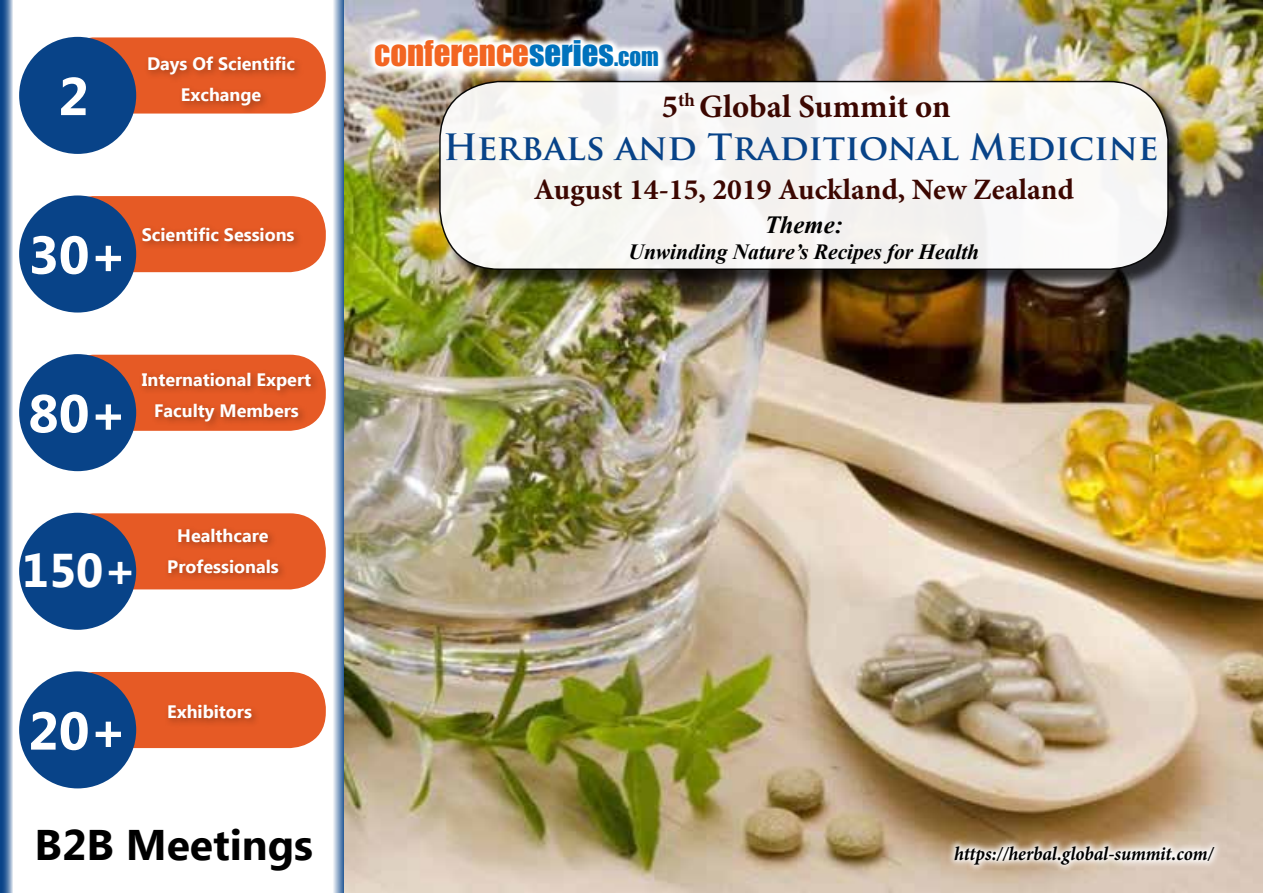
<style>
.page{position:relative;width:1263px;height:893px;background:#fff}
.page>*{position:absolute;margin:0;border:0;box-sizing:border-box;transform-origin:0 0}
.t1{font:700 53.25px "Ebrima";color:#fff}
.t2{font:700 47.25px "Ebrima";color:#fff}
.t3{font:700 42.75px "Ebrima";color:#000}
.t4{font:700 35.4px "Trajan Pro";color:#084388}
.t5{font:32.7px "Impact";color:#f26522}
.t6{font:700 32.55px "Minion Pro";color:#3c0701}
.t7{font:700 29.55px "Minion Pro";color:#3c0701}
.t8{font:italic 700 24.6px "Times New Roman";color:#000}
.t9{font:italic 700 21.6px "Times New Roman";letter-spacing:-.005em;color:#000}
.t10{font:italic 700 19.5px "Minion Pro";letter-spacing:-.005em;color:#000;scale:.95 1}
.t11{font:700 18px/30.9px "Ebrima";color:#fff;text-align:center}
.s1{color:#0072bc}
.s2{font-size:22.95px;color:#0072bc}
</style>
<div class="page">
<svg style="left:333px;top:0;width:12px;height:893px;background:#8da8c8"></svg>
<div style="left:58px;top:37px;width:268px;height:77px;background:#e65a25;border-radius:36px"></div>
<div style="left:19px;top:37px;width:117px;height:117px;background:#084388;border-radius:50%"></div>
<div style="left:144px;top:53px;width:160px;height:62px;background:#000;opacity:.3"></div>
<div style="left:58px;top:196px;width:268px;height:76px;background:#e65a25;border-radius:36px"></div>
<div style="left:19px;top:195px;width:117px;height:118px;background:#084388;border-radius:50%"></div>
<div style="left:138px;top:224px;width:165px;height:27px;background:#000;opacity:.3"></div>
<div style="left:58px;top:355px;width:268px;height:76px;background:#e65a25;border-radius:36px"></div>
<div style="left:19px;top:354px;width:117px;height:117px;background:#084388;border-radius:50%"></div>
<div style="left:138px;top:369px;width:182px;height:61px;background:#000;opacity:.3"></div>
<div style="left:58px;top:513px;width:268px;height:76px;background:#e65a25;border-radius:36px"></div>
<div style="left:19px;top:513px;width:117px;height:117px;background:#084388;border-radius:50%"></div>
<div style="left:164px;top:525px;width:124px;height:57px;background:#000;opacity:.3"></div>
<div style="left:58px;top:672px;width:268px;height:76px;background:#e65a25;border-radius:36px"></div>
<div style="left:19px;top:671px;width:117px;height:117px;background:#084388;border-radius:50%"></div>
<div style="left:164px;top:701px;width:97px;height:27px;background:#000;opacity:.3"></div>
<svg style="left:0;top:0;width:13px;height:893px;background:#517aab"></svg>
<img style="left:345px;top:0;width:918px;height:893px">
<div style="left:378px;top:44px;width:301px;height:43px;background:#fff;opacity:.75"></div>
<img style="left:366px;top:32px;width:301px;height:44px">
<svg style="left:946px;top:837px;width:277px;height:36px"></svg>
<div style="left:441px;top:83px;width:746px;height:206px;background:#000;opacity:.75"></div>
<div style="left:440px;top:82px;width:728px;height:187px;background:#f8f8f5;border-radius:60px"></div>
<div style="left:439px;top:81px;width:730px;height:189px;border:2px solid #000;border-radius:60px"></div>
<h1 class="t1" style="left:58px;top:57px;width:32px">2</h1>
<p class="t11" style="left:147px;top:49px;width:150px">Days Of Scientific<br>Exchange</p>
<h1 class="t1" style="left:28px;top:215px;width:100px">30+</h1>
<p class="t11" style="left:142px;top:220px;width:154px">Scientific Sessions</p>
<h1 class="t1" style="left:28px;top:374px;width:100px">80+</h1>
<p class="t11" style="left:142px;top:365px;width:171px">International Expert<br>Faculty Members</p>
<h2 class="t2" style="left:22px;top:535px;width:116px">150+</h2>
<p class="t11" style="left:167px;top:521px;width:113px">Healthcare<br>Professionals</p>
<h1 class="t1" style="left:28px;top:691px;width:100px">20+</h1>
<p class="t11" style="left:167px;top:697px;width:86px">Exhibitors</p>
<h3 class="t3" style="left:35px;top:813px;width:280px">B2B Meetings</h3>
<h3 class="t5" style="left:374px;top:28px;width:286px">CONFERENCE<span class="s1">SERIES</span><span class="s2">.COM</span></h3>
<h3 class="t6" style="left:662px;top:83px;width:290px">5<sup>th</sup> Global Summit on</h3>
<h3 class="t4" style="left:444px;top:125px;width:716px">Herbals and Traditional Medicine</h3>
<h3 class="t7" style="left:534px;top:169px;width:541px">August 14-15, 2019 Auckland, New Zealand</h3>
<h3 class="t8" style="left:765px;top:208px;width:80px">Theme:</h3>
<p class="t9" style="left:628px;top:237px;width:352px">Unwinding Nature’s Recipes for Health</p>
<p class="t10" style="left:954px;top:839px;width:275px">https://herbal.global-summit.com/</p>
</div>
